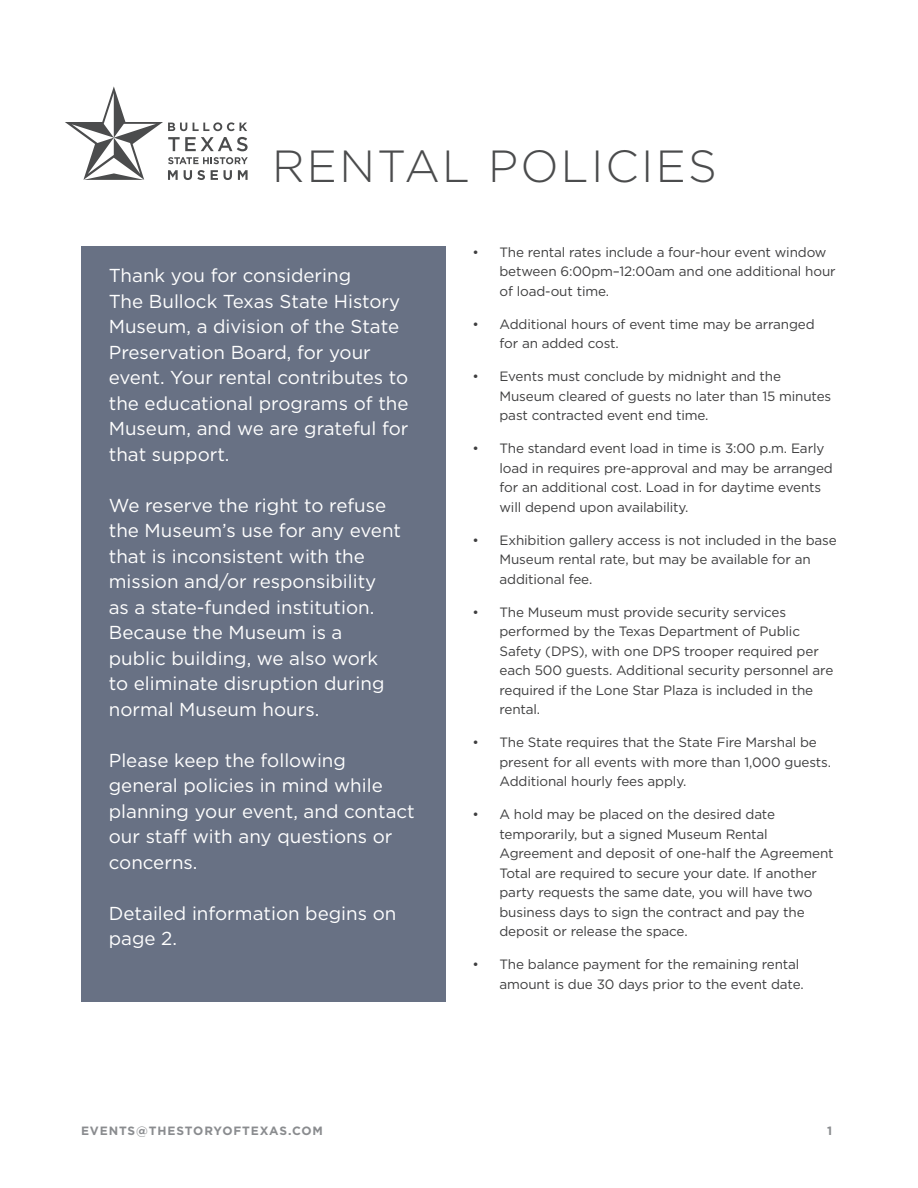
<style>
.page{position:relative;width:918px;height:1188px;background:#fff}
.page>*{position:absolute;margin:0;border:0;box-sizing:border-box;transform-origin:0 0}
.Main_Header{font:300 45px "Gotham";letter-spacing:.05em;color:#4b4c4d}
.t1{font:18.75px/25.5px "Gotham";color:#fff}
.t2{font:13.5px/19.5px "Gotham";letter-spacing:-.01em;color:#3e3e3f}
.t3{font:700 12px "Gotham";letter-spacing:.075em;color:#8a8c8f}
</style>
<div class="page">
<div style="left:81px;top:246px;width:365px;height:755px;background:#687184"></div>
<svg style="left:65px;top:86px;width:183px;height:94px"></svg>
<p class="Main_Header" style="left:272px;top:138px;width:446px">RENTAL POLICIES</p>
<p class="t1" style="left:109px;top:262px;width:301px">Thank you for considering<br>The Bullock Texas State History<br>Museum, a division of the State<br>Preservation Board, for your event. Your rental contributes to the educational programs of the<br>Museum, and we are grateful for that support.</p>
<p class="t1" style="left:109px;top:492px;width:294px">We reserve the right to refuse the Museum’s use for any event that is inconsistent with the mission and/or responsibility as a state-funded institution.<br>Because the Museum is a public building, we also work to eliminate disruption during normal Museum hours.</p>
<p class="t1" style="left:109px;top:747px;width:308px">Please keep the following general policies in mind while planning your event, and contact our staff with any questions or concerns.</p>
<p class="t1" style="left:109px;top:900px;width:289px">Detailed information begins on page 2.</p>
<p class="t2" style="left:500px;top:242px;width:338px;text-indent:-27px">• The rental rates include a four-hour event window between 6:00pm–12:00am and one additional hour of load-out time.</p>
<p class="t2" style="left:500px;top:314px;width:317px;text-indent:-27px">• Additional hours of event time may be arranged for an added cost.</p>
<p class="t2" style="left:500px;top:367px;width:333px;text-indent:-27px">• Events must conclude by midnight and the<br>Museum cleared of guests no later than 15 minutes past contracted event end time.</p>
<p class="t2" style="left:500px;top:439px;width:335px;text-indent:-27px">• The standard event load in time is 3:00 p.m. Early load in requires pre-approval and may be arranged for an additional cost. Load in for daytime events will depend upon availability.</p>
<p class="t2" style="left:500px;top:530px;width:339px;text-indent:-27px">• Exhibition gallery access is not included in the base<br>Museum rental rate, but may be available for an additional fee.</p>
<p class="t2" style="left:500px;top:602px;width:335px;text-indent:-27px">• The Museum must provide security services performed by the Texas Department of Public Safety (DPS), with one DPS trooper required per each 500 guests. Additional security personnel are required if the Lone Star Plaza is included in the rental.</p>
<p class="t2" style="left:500px;top:733px;width:333px;text-indent:-27px">• The State requires that the State Fire Marshal be present for all events with more than 1,000 guests.<br>Additional hourly fees apply.</p>
<p class="t2" style="left:500px;top:805px;width:336px;text-indent:-27px">• A hold may be placed on the desired date temporarily, but a signed Museum Rental Agreement and deposit of one-half the Agreement Total are required to secure your date. If another party requests the same date, you will have two business days to sign the contract and pay the deposit or release the space.</p>
<p class="t2" style="left:500px;top:955px;width:306px;text-indent:-27px">• The balance payment for the remaining rental amount is due 30 days prior to the event date.</p>
<p class="t3" style="left:81px;top:1123px;width:244px">EVENTS@THESTORYOFTEXAS.COM</p>
<p class="t3" style="left:827px;top:1123px;width:7px">1</p>
</div>
